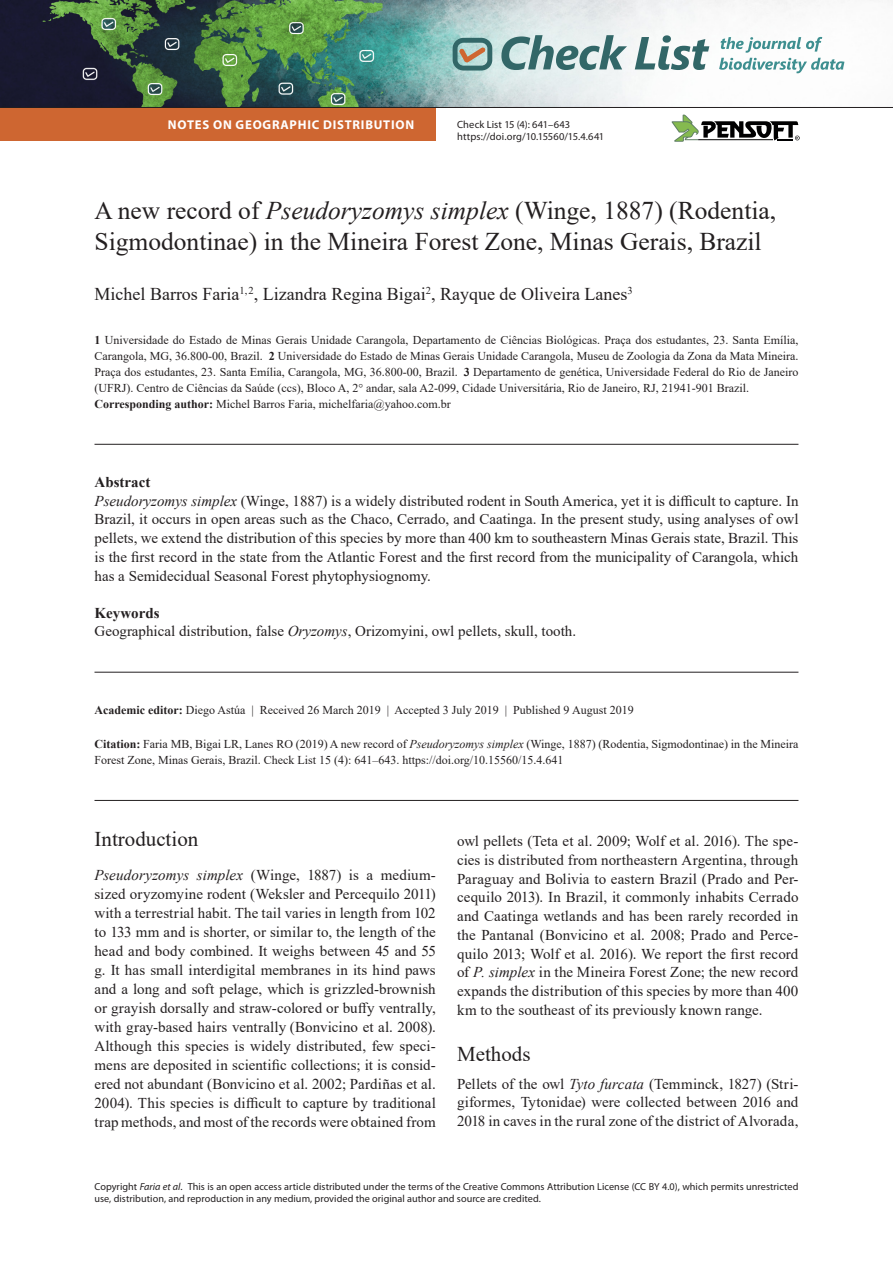
<style>
.page{position:relative;width:893px;height:1263px;background:#fff}
.page>*{position:absolute;margin:0;border:0;box-sizing:border-box;transform-origin:0 0}
.N_title{font:25.5px/30.6px "Times New Roman";color:#231f20}
.N_Head{font:21px "Times New Roman";color:#231f20}
.N_authors{font:18px "Times New Roman";color:#231f20}
.N_body_nind{font:15px/18.9px "Times New Roman";letter-spacing:.005em;color:#231f20;text-align:justify}
.N_abstract_txt{font:15px/18.8px "Times New Roman";color:#231f20;text-align:justify}
.N_keywords_txt{font:15px "Times New Roman";color:#231f20}
.N_abstract{font:700 15px "Times New Roman";color:#231f20}
.N_keywords{font:700 15px "Times New Roman";color:#231f20}
.t1{font:700 12.75px "Myriad Pro";letter-spacing:.06em;color:#fff}
.N_affiliations{font:12px/15.9px "Times New Roman";color:#231f20;text-align:justify}
.N_citation{font:12px/15.9px "Times New Roman";color:#231f20}
.N_publ_data{font:12px "Times New Roman";color:#231f20}
.N_Corresponding_auth{font:12px "Times New Roman";color:#231f20}
.t2{font:10.5px/12.8px "Myriad Pro";letter-spacing:.01em;color:#231f20}
.copyright{font:10.2px/12.3px "Myriad Pro";letter-spacing:.005em;color:#231f20}
.s1{font-style:italic}
.s2{font-weight:700}
</style>
<div class="page">
<img style="left:0;top:0;width:893px;height:107px">
<svg style="left:453px;top:38px;width:39px;height:33px"></svg>
<svg style="left:501px;top:35px;width:126px;height:35px;background:#98b5b5"></svg>
<svg style="left:635px;top:35px;width:74px;height:35px"></svg>
<svg style="left:719px;top:37px;width:125px;height:36px"></svg>
<svg style="left:672px;top:115px;width:128px;height:27px"></svg>
<hr style="left:94px;top:444px;width:704px;height:1px;background:#231f20">
<hr style="left:94px;top:672px;width:704px;height:1px;background:#231f20">
<hr style="left:94px;top:800px;width:704px;height:1px;background:#231f20">
<div style="left:0;top:108px;width:436px;height:32px;background:#ce6631"></div>
<hr style="left:0;top:107px;width:893px;height:1px;background:#231f20">
<p class="t1" style="left:168px;top:116px;width:248px">NOTES ON GEOGRAPHIC DISTRIBUTION</p>
<p class="t2" style="left:457px;top:117px;width:149px">Check List 15 (4): 641–643 https://doi.org/10.15560/15.4.641</p>
<p class="N_title" style="left:94px;top:195px;width:683px">A new record of <span class="s1">Pseudoryzomys simplex</span> (Winge, 1887) (Rodentia,<br>Sigmodontinae) in the Mineira Forest Zone, Minas Gerais, Brazil</p>
<p class="N_authors" style="left:94px;top:281px;width:540px">Michel Barros Faria<sup>1,</sup> <sup>2</sup>, Lizandra Regina Bigai<sup>2</sup>, Rayque de Oliveira Lanes<sup>3</sup></p>
<p class="N_affiliations" style="left:94px;top:332px;width:705px"><span class="s2">1</span> Universidade do Estado de Minas Gerais Unidade Carangola, Departamento de Ciências Biológicas. Praça dos estudantes, 23. Santa Emília, Carangola, MG, 36.800-00, Brazil. <span class="s2">2</span> Universidade do Estado de Minas Gerais Unidade Carangola, Museu de Zoologia da Zona da Mata Mineira.<br>Praça dos estudantes, 23. Santa Emília, Carangola, MG, 36.800-00, Brazil. <span class="s2">3</span> Departamento de genética, Universidade Federal do Rio de Janeiro (UFRJ). Centro de Ciências da Saúde (ccs), Bloco A, 2° andar, sala A2-099, Cidade Universitária, Rio de Janeiro, RJ, 21941-901 Brazil.</p>
<p class="N_Corresponding_auth" style="left:94px;top:396px;width:358px"><span class="s2">Corresponding author:</span> Michel Barros Faria, michelfaria@yahoo.com.br</p>
<p class="N_abstract" style="left:94px;top:471px;width:57px">Abstract</p>
<p class="N_abstract_txt" style="left:94px;top:491px;width:705px"><span class="s1">Pseudoryzomys simplex</span> (Winge, 1887) is a widely distributed rodent in South America, yet it is difficult to capture. In Brazil, it occurs in open areas such as the Chaco, Cerrado, and Caatinga. In the present study, using analyses of owl pellets, we extend the distribution of this species by more than 400 km to southeastern Minas Gerais state, Brazil. This is the first record in the state from the Atlantic Forest and the first record from the municipality of Carangola, which has a Semidecidual Seasonal Forest phytophysiognomy.</p>
<p class="N_keywords" style="left:94px;top:602px;width:66px">Keywords</p>
<p class="N_keywords_txt" style="left:94px;top:621px;width:483px">Geographical distribution, false <span class="s1">Oryzomys</span>, Orizomyini, owl pellets, skull, tooth.</p>
<p class="N_publ_data" style="left:94px;top:702px;width:541px"><span class="s2">Academic editor:</span> Diego Astúa | Received 26 March 2019 | Accepted 3 July 2019 | Published 9 August 2019</p>
<p class="N_citation" style="left:94px;top:736px;width:705px"><span class="s2">Citation:</span> Faria MB, Bigai LR, Lanes RO (2019) A new record of <span class="s1">Pseudoryzomys simplex</span> (Winge, 1887) (Rodentia, Sigmodontinae) in the Mineira<br>Forest Zone, Minas Gerais, Brazil. Check List 15 (4): 641–643. https://doi.org/10.15560/15.4.641</p>
<p class="N_Head" style="left:94px;top:824px;width:105px">Introduction</p>
<p class="N_body_nind" style="left:94px;top:865px;width:343px"><span class="s1">Pseudoryzomys simplex</span> (Winge, 1887) is a medium&shy;sized oryzomyine rodent (Weksler and Percequilo 2011) with a terrestrial habit. The tail varies in length from 102 to 133 mm and is shorter, or similar to, the length of the head and body combined. It weighs between 45 and 55 g. It has small interdigital membranes in its hind paws and a long and soft pelage, which is grizzled-brownish or grayish dorsally and straw-colored or buffy ventrally, with gray-based hairs ventrally (Bonvicino et al. 2008).<br>Although this species is widely distributed, few speci&shy;mens are deposited in scientific collections; it is consid&shy;ered not abundant (Bonvicino et al. 2002; Pardiñas et al.<br>2004). This species is difficult to capture by traditional trap methods, and most of the records were obtained from</p>
<p class="N_body_nind" style="left:457px;top:831px;width:343px">owl pellets (Teta et al. 2009; Wolf et al. 2016). The spe&shy;cies is distributed from northeastern Argentina, through Paraguay and Bolivia to eastern Brazil (Prado and Per&shy;cequilo 2013). In Brazil, it commonly inhabits Cerrado and Caatinga wetlands and has been rarely recorded in the Pantanal (Bonvicino et al. 2008; Prado and Perce&shy;quilo 2013; Wolf et al. 2016). We report the first record of <span class="s1">P. simplex</span> in the Mineira Forest Zone; the new record expands the distribution of this species by more than 400 km to the southeast of its previously known range.</p>
<p class="N_Head" style="left:457px;top:1039px;width:75px">Methods</p>
<p class="N_body_nind" style="left:457px;top:1074px;width:343px">Pellets of the owl <span class="s1">Tyto furcata</span> (Temminck, 1827) (Stri&shy;giformes, Tytonidae) were collected between 2016 and 2018 in caves in the rural zone of the district of Alvorada,</p>
<p class="copyright" style="left:94px;top:1180px;width:705px">Copyright <span class="s1">Faria et al</span>. This is an open access article distributed under the terms of the Creative Commons Attribution License (CC BY 4.0), which permits unrestricted use, distribution, and reproduction in any medium, provided the original author and source are credited.</p>
</div>
